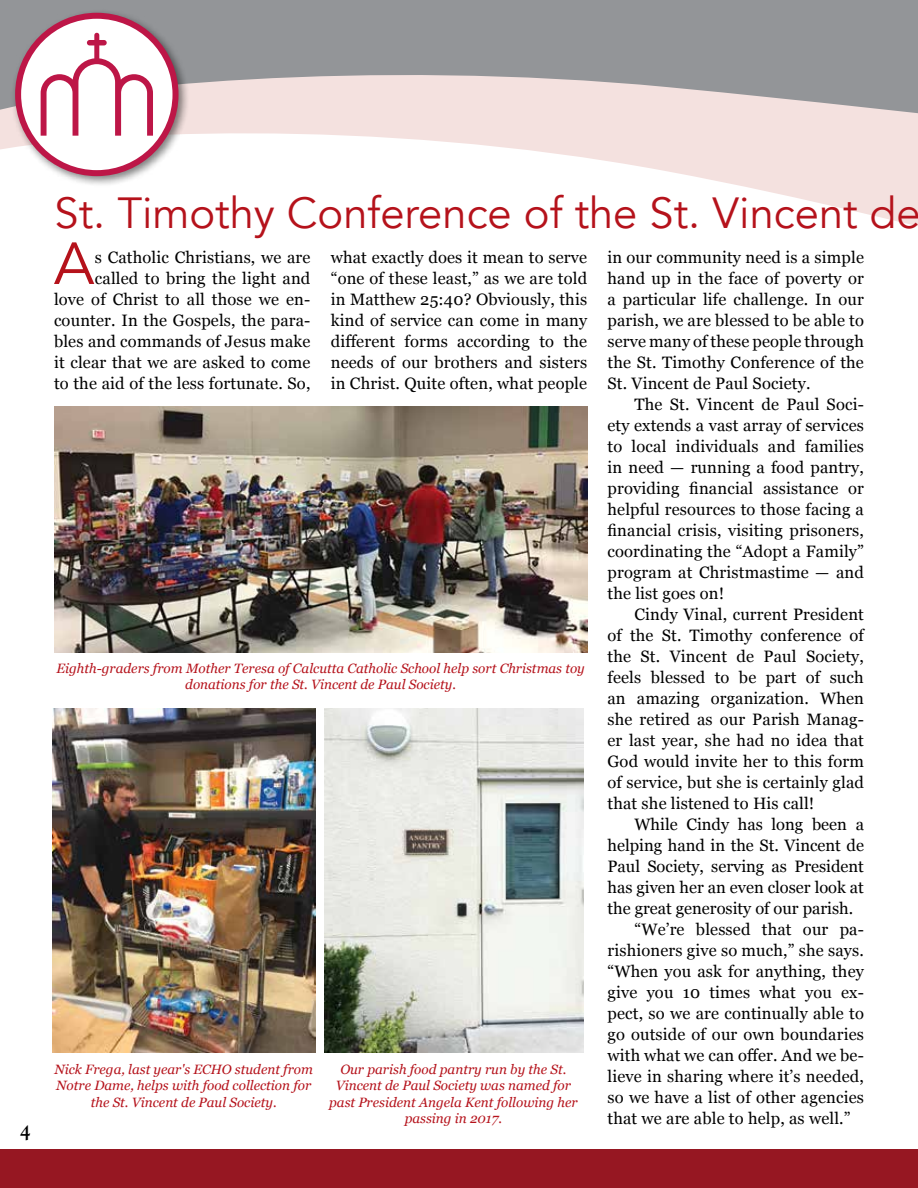
<style>
.page{position:relative;width:918px;height:1188px;background:#fff}
.page>*{position:absolute;margin:0;border:0;box-sizing:border-box;transform-origin:0 0}
.t1{font:58.8px "Avenir";color:#b5121b}
.t2{font:43.5px "Avenir";color:#b5121b}
.t3{font:700 21px "Goudy Old Style T";color:#000}
.t4{font:16.5px/21px "Georgia";letter-spacing:.01em;color:#000;text-align:justify}
.t5{font:italic 13.5px/16.5px "Georgia";color:#b5121b;text-align:center}
</style>
<div class="page">
<svg style="left:553px;top:153px;width:365px;height:73px"></svg>
<svg style="left:0;top:0;width:918px;height:153px;background:#bdb7b8"></svg>
<div style="left:10px;top:8px;width:180px;height:180px;background:#000;opacity:.5"></div>
<svg style="left:18px;top:16px;width:158px;height:157px"></svg>
<div style="left:15px;top:13px;width:164px;height:163px;border:6px solid #bd1647;border-radius:50%"></div>
<svg style="left:41px;top:33px;width:112px;height:103px"></svg>
<div style="left:0;top:1149px;width:918px;height:39px;background:#961722"></div>
<img style="left:325px;top:709px;width:258px;height:344px">
<img style="left:54px;top:406px;width:533px;height:246px">
<img style="left:53px;top:709px;width:263px;height:344px">
<p class="t3" style="left:20px;top:1121px;width:12px">4</p>
<h2 class="t2" style="left:55px;top:187px;width:867px">St. Timothy Conference of the St. Vincent de</h2>
<h1 class="t1" style="left:54px;top:229px;width:42px">A</h1>
<p class="t4" style="left:54px;top:246px;width:258px;text-align:right">s Catholic Christians, we are called to bring the light and<br>love of Christ to all those we en&shy;counter. In the Gospels, the para&shy;bles and commands of Jesus make it clear that we are asked to come to the aid of the less fortunate. So,</p>
<p class="t4" style="left:331px;top:246px;width:258px">what exactly does it mean to serve “one of these least,” as we are told in Matthew 25:40? Obviously, this kind of service can come in many different forms according to the needs of our brothers and sisters in Christ. Quite often, what people</p>
<p class="t4" style="left:608px;top:246px;width:258px">in our community need is a simple hand up in the face of poverty or a particular life challenge. In our parish, we are blessed to be able to serve many of these people through the St. Timothy Conference of the St. Vincent de Paul Society.</p>
<p class="t4" style="left:608px;top:393px;width:258px;text-indent:27px">The St. Vincent de Paul Soci&shy;ety extends a vast array of services to local individuals and families in need — running a food pantry, providing financial assistance or helpful resources to those facing a financial crisis, visiting prisoners, coordinating the “Adopt a Family” program at Christmastime — and the list goes on!</p>
<p class="t4" style="left:608px;top:603px;width:258px;text-indent:27px">Cindy Vinal, current President of the St. Timothy conference of the St. Vincent de Paul Society, feels blessed to be part of such an amazing organization. When she retired as our Parish Manag&shy;er last year, she had no idea that God would invite her to this form of service, but she is certainly glad that she listened to His call!</p>
<p class="t4" style="left:635px;top:813px;width:231px">While Cindy has long been a</p>
<p class="t4" style="left:608px;top:834px;width:258px">helping hand in the St. Vincent de</p>
<p class="t4" style="left:608px;top:855px;width:258px">Paul Society, serving as President</p>
<p class="t4" style="left:608px;top:876px;width:258px">has given her an even closer look at</p>
<p class="t4" style="left:608px;top:897px;width:247px">the great generosity of our parish.</p>
<p class="t4" style="left:635px;top:918px;width:231px">“We’re blessed that our pa-</p>
<p class="t4" style="left:608px;top:939px;width:258px">rishioners give so much,” she says.</p>
<p class="t4" style="left:608px;top:960px;width:258px">“When you ask for anything, they</p>
<p class="t4" style="left:608px;top:981px;width:258px">give you 10 times what you ex-</p>
<p class="t4" style="left:608px;top:1002px;width:258px">pect, so we are continually able to</p>
<p class="t4" style="left:608px;top:1023px;width:258px">go outside of our own boundaries</p>
<p class="t4" style="left:608px;top:1044px;width:258px">with what we can offer. And we be-</p>
<p class="t4" style="left:608px;top:1065px;width:258px">lieve in sharing where it’s needed,</p>
<p class="t4" style="left:608px;top:1086px;width:258px">so we have a list of other agencies</p>
<p class="t4" style="left:608px;top:1107px;width:245px">that we are able to help, as well.”</p>
<p class="t5" style="left:56px;top:659px;width:530px">Eighth-graders from Mother Teresa of Calcutta Catholic School help sort Christmas toy donations for the St. Vincent de Paul Society.</p>
<p class="t5" style="left:54px;top:1060px;width:260px">Nick Frega, last year's ECHO student from<br>Notre Dame, helps with food collection for the St. Vincent de Paul Society.</p>
<p class="t5" style="left:329px;top:1060px;width:250px">Our parish food pantry run by the St.<br>Vincent de Paul Society was named for past President Angela Kent following her passing in 2017.</p>
</div>
